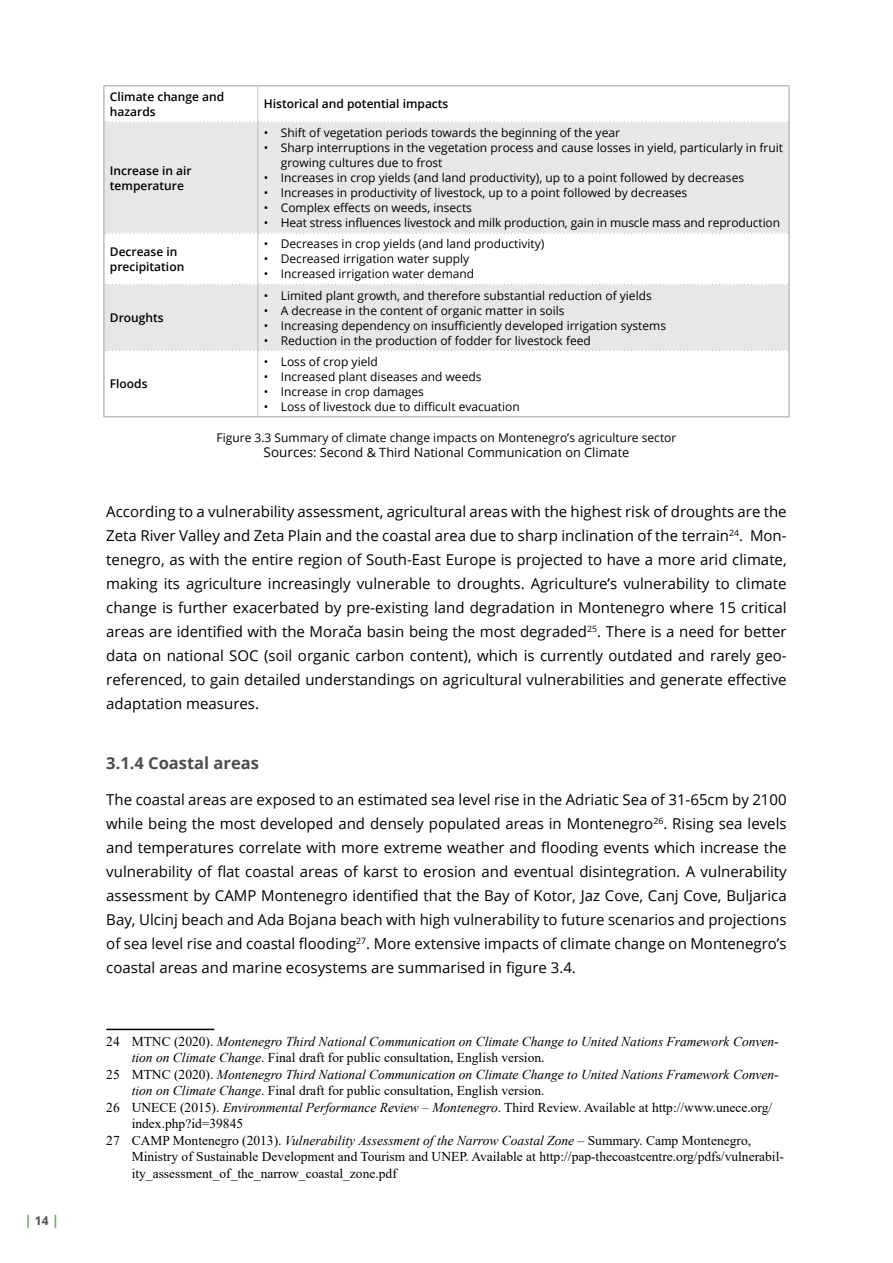
<style>
.page{position:relative;width:893px;height:1263px;background:#fff}
.page>*{position:absolute;margin:0;border:0;box-sizing:border-box;transform-origin:0 0}
.t1{font:700 16.5px "Open Sans";color:#4d4d4f}
.t2{font:15px/24px "Open Sans";color:#000;text-align:justify}
.t3{font:13.5px "Times New Roman";color:#000}
.t4{font:italic 13.5px "Times New Roman";color:#000}
.t5{font:700 13.5px "Open Sans";color:#6aab5a}
.t6{font:12.75px "Open Sans";color:#000}
.t7{font:12px/15px "Open Sans";color:#000}
.t8{font:600 12px/15px "Open Sans";color:#000}
.s1{font-size:12px;color:#4d4d4f}
.s2{font-size:13.5px}
.s3{font-style:normal}
.s4{font-style:italic}
</style>
<div class="page">
<svg style="left:105px;top:123px;width:683px;height:227px;fill:#e6e7e8"></svg>
<hr style="left:103px;top:85px;width:155px;height:2px;background:#bcbec0">
<hr style="left:103px;top:87px;width:2px;height:35px;background:#bcbec0">
<hr style="left:258px;top:85px;width:532px;height:2px;background:#bcbec0">
<hr style="left:788px;top:87px;width:2px;height:35px;background:#bcbec0">
<hr style="left:103px;top:122px;width:2px;height:111px;background:#bcbec0">
<hr style="left:788px;top:122px;width:2px;height:111px;background:#bcbec0">
<hr style="left:103px;top:233px;width:2px;height:51px;background:#bcbec0">
<hr style="left:788px;top:233px;width:2px;height:51px;background:#bcbec0">
<hr style="left:103px;top:284px;width:2px;height:67px;background:#bcbec0">
<hr style="left:788px;top:284px;width:2px;height:67px;background:#bcbec0">
<hr style="left:103px;top:351px;width:2px;height:65px;background:#bcbec0">
<hr style="left:788px;top:351px;width:2px;height:65px;background:#bcbec0">
<hr style="left:103px;top:416px;width:155px;height:1px;background:#bcbec0">
<hr style="left:258px;top:416px;width:532px;height:1px;background:#bcbec0">
<hr style="left:258px;top:87px;width:1px;height:34px;background:#bcbec0">
<hr style="left:258px;top:123px;width:1px;height:110px;background:#bcbec0">
<hr style="left:258px;top:234px;width:1px;height:50px;background:#bcbec0">
<hr style="left:258px;top:285px;width:1px;height:65px;background:#bcbec0">
<hr style="left:258px;top:351px;width:1px;height:65px;background:#bcbec0">
<svg style="left:105px;top:121px;width:683px;height:2px"></svg>
<svg style="left:105px;top:233px;width:683px;height:1px"></svg>
<svg style="left:105px;top:284px;width:683px;height:1px"></svg>
<svg style="left:105px;top:350px;width:683px;height:1px"></svg>
<hr style="left:106px;top:1029px;width:108px;height:1px;background:#000">
<p class="t5" style="left:24px;top:1211px;width:36px">|<span class="s1">14</span>|</p>
<p class="t8" style="left:110px;top:89px;width:116px">Climate change and hazards</p>
<p class="t8" style="left:264px;top:96px;width:186px">Historical and potential impacts</p>
<p class="t8" style="left:110px;top:163px;width:83px">Increase in air temperature</p>
<p class="t8" style="left:110px;top:244px;width:76px">Decrease in precipitation</p>
<p class="t8" style="left:110px;top:310px;width:55px">Droughts</p>
<p class="t8" style="left:110px;top:376px;width:39px">Floods</p>
<p class="t7" style="left:264px;top:125px;width:358px">• Shift of vegetation periods towards the beginning of the year</p>
<p class="t7" style="left:281px;top:140px;width:504px;text-indent:-17px">• Sharp interruptions in the vegetation process and cause losses in yield, particularly in fruit growing cultures due to frost</p>
<p class="t7" style="left:264px;top:170px;width:482px">• Increases in crop yields (and land productivity), up to a point followed by decreases</p>
<p class="t7" style="left:264px;top:185px;width:425px">• Increases in productivity of livestock, up to a point followed by decreases</p>
<p class="t7" style="left:264px;top:200px;width:210px">• Complex effects on weeds, insects</p>
<p class="t7" style="left:264px;top:215px;width:518px">• Heat stress influences livestock and milk production, gain in muscle mass and reproduction</p>
<p class="t7" style="left:264px;top:236px;width:282px">• Decreases in crop yields (and land productivity)</p>
<p class="t7" style="left:264px;top:251px;width:207px">• Decreased irrigation water supply</p>
<p class="t7" style="left:264px;top:266px;width:212px">• Increased irrigation water demand</p>
<p class="t7" style="left:264px;top:287px;width:389px">• Limited plant growth, and therefore substantial reduction of yields</p>
<p class="t7" style="left:264px;top:302px;width:302px">• A decrease in the content of organic matter in soils</p>
<p class="t7" style="left:264px;top:317px;width:404px">• Increasing dependency on insufficiently developed irrigation systems</p>
<p class="t7" style="left:264px;top:332px;width:329px">• Reduction in the production of fodder for livestock feed</p>
<p class="t7" style="left:264px;top:354px;width:116px">• Loss of crop yield</p>
<p class="t7" style="left:264px;top:369px;width:219px">• Increased plant diseases and weeds</p>
<p class="t7" style="left:264px;top:384px;width:162px">• Increase in crop damages</p>
<p class="t7" style="left:264px;top:399px;width:257px">• Loss of livestock due to difficult evacuation</p>
<p class="t7" style="left:217px;top:429px;width:461px">Figure 3.3 Summary of climate change impacts on Montenegro’s agriculture sector</p>
<p class="t6" style="left:264px;top:443px;width:367px"><span class="s2">Source</span>s: Second &amp; Third National Communication on Climate</p>
<p class="t2" style="left:106px;top:499px;width:682px">According to a vulnerability assessment, agricultural areas with the highest risk of droughts are the Zeta River Valley and Zeta Plain and the coastal area due to sharp inclination of the terrain<sup>24</sup>. Mon&shy;tenegro, as with the entire region of South-East Europe is projected to have a more arid climate, making its agriculture increasingly vulnerable to droughts. Agriculture’s vulnerability to climate change is further exacerbated by pre-existing land degradation in Montenegro where 15 critical areas are identified with the Morača basin being the most degraded<sup>25</sup>. There is a need for better data on national SOC (soil organic carbon content), which is currently outdated and rarely geo&shy;referenced, to gain detailed understandings on agricultural vulnerabilities and generate effective adaptation measures.</p>
<p class="t1" style="left:106px;top:751px;width:154px">3.1.4 Coastal areas</p>
<p class="t2" style="left:106px;top:787px;width:682px">The coastal areas are exposed to an estimated sea level rise in the Adriatic Sea of 31-65cm by 2100 while being the most developed and densely populated areas in Montenegro<sup>26</sup>. Rising sea levels and temperatures correlate with more extreme weather and flooding events which increase the vulnerability of flat coastal areas of karst to erosion and eventual disintegration. A vulnerability assessment by CAMP Montenegro identified that the Bay of Kotor, Jaz Cove, Canj Cove, Buljarica Bay, Ulcinj beach and Ada Bojana beach with high vulnerability to future scenarios and projections of sea level rise and coastal flooding<sup>27</sup>. More extensive impacts of climate change on Montenegro’s coastal areas and marine ecosystems are summarised in figure 3.4.</p>
<p class="t4" style="left:106px;top:1032px;width:674px"><span class="s3">24 MTNC (2020).</span> Montenegro Third National Communication on Climate Change to United Nations Framework Conven-</p>
<p class="t3" style="left:132px;top:1048px;width:414px"><span class="s4">tion on Climate Change</span>. Final draft for public consultation, English version.</p>
<p class="t4" style="left:106px;top:1065px;width:674px"><span class="s3">25 MTNC (2020).</span> Montenegro Third National Communication on Climate Change to United Nations Framework Conven-</p>
<p class="t3" style="left:132px;top:1081px;width:414px"><span class="s4">tion on Climate Change</span>. Final draft for public consultation, English version.</p>
<p class="t3" style="left:106px;top:1098px;width:668px">26 UNECE (2015). <span class="s4">Environmental Performance Review – Montenegro</span>. Third Review. Available at http://www.unece.org/</p>
<p class="t3" style="left:132px;top:1114px;width:113px">index.php?id=39845</p>
<p class="t3" style="left:106px;top:1131px;width:646px">27 CAMP Montenegro (2013). <span class="s4">Vulnerability Assessment of the Narrow Coastal Zone</span> – Summary. Camp Montenegro,</p>
<p class="t3" style="left:132px;top:1147px;width:654px">Ministry of Sustainable Development and Tourism and UNEP. Available at http://pap-thecoastcentre.org/pdfs/vulnerabil-</p>
<p class="t3" style="left:132px;top:1164px;width:267px">ity_assessment_of_the_narrow_coastal_zone.pdf</p>
</div>
